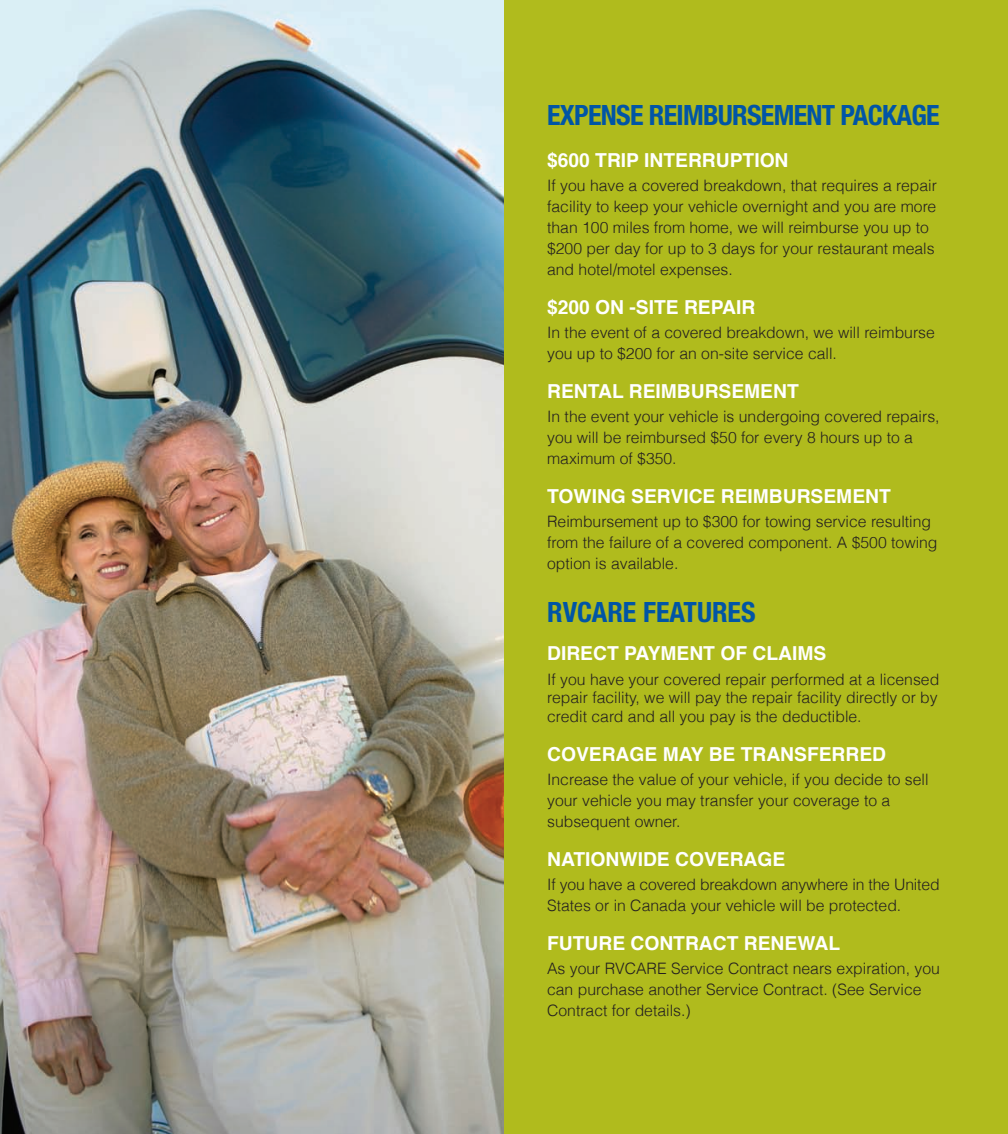
<style>
.page{position:relative;width:1008px;height:1134px;background:#fff}
.page>*{position:absolute;margin:0;border:0;box-sizing:border-box;transform-origin:0 0}
.t1{font:700 condensed 28px "Helvetica Neue LT Std";letter-spacing:-.025em;color:#0155a5}
.t2{font:700 condensed 28px "Helvetica Neue LT Std";color:#0155a5}
.t3{font:700 19.25px "Helvetica";color:#fff}
.t4{font:300 15.75px/21px "Helvetica";color:#231f20}
</style>
<div class="page">
<img style="left:0;top:0;width:1008px;height:1134px">
<p class="t1" style="left:547px;top:98px;width:394px">EXPENSE REIMBURSEMENT PACKAGE</p>
<p class="t3" style="left:547px;top:144px;width:243px">$600 TRIP INTERRUPTION</p>
<p class="t4" style="left:547px;top:175px;width:391px">If you have a covered breakdown, that requires a repair facility to keep your vehicle overnight and you are more than 100 miles from home, we will reimburse you up to $200 per day for up to 3 days for your restaurant meals and hotel/motel expenses.</p>
<p class="t3" style="left:547px;top:291px;width:210px">$200 ON -SITE REPAIR</p>
<p class="t4" style="left:547px;top:322px;width:389px">In the event of a covered breakdown, we will reimburse you up to $200 for an on-site service call.</p>
<p class="t3" style="left:547px;top:375px;width:253px">RENTAL REIMBURSEMENT</p>
<p class="t4" style="left:547px;top:406px;width:394px">In the event your vehicle is undergoing covered repairs, you will be reimbursed $50 for every 8 hours up to a maximum of $350.</p>
<p class="t3" style="left:547px;top:480px;width:345px">TOWING SERVICE REIMBURSEMENT</p>
<p class="t4" style="left:547px;top:511px;width:392px">Reimbursement up to $300 for towing service resulting from the failure of a covered component. A $500 towing option is available.</p>
<p class="t2" style="left:547px;top:595px;width:210px">RVCARE FEATURES</p>
<p class="t3" style="left:547px;top:638px;width:281px">DIRECT PAYMENT OF CLAIMS</p>
<p class="t4" style="left:547px;top:669px;width:394px;line-height:18.9px;text-align:justify">If you have your covered repair performed at a licensed repair facility, we will pay the repair facility directly or by credit card and all you pay is the deductible.</p>
<p class="t3" style="left:547px;top:739px;width:341px">COVERAGE MAY BE TRANSFERRED</p>
<p class="t4" style="left:547px;top:769px;width:383px">Increase the value of your vehicle, if you decide to sell your vehicle you may transfer your coverage to a subsequent owner.</p>
<p class="t3" style="left:547px;top:844px;width:240px">NATIONWIDE COVERAGE</p>
<p class="t4" style="left:547px;top:874px;width:394px">If you have a covered breakdown anywhere in the United<br>States or in Canada your vehicle will be protected.</p>
<p class="t3" style="left:547px;top:928px;width:295px">FUTURE CONTRACT RENEWAL</p>
<p class="t4" style="left:547px;top:958px;width:394px">As your RVCARE Service Contract nears expiration, you can purchase another Service Contract. (See Service<br>Contract for details.)</p>
</div>
